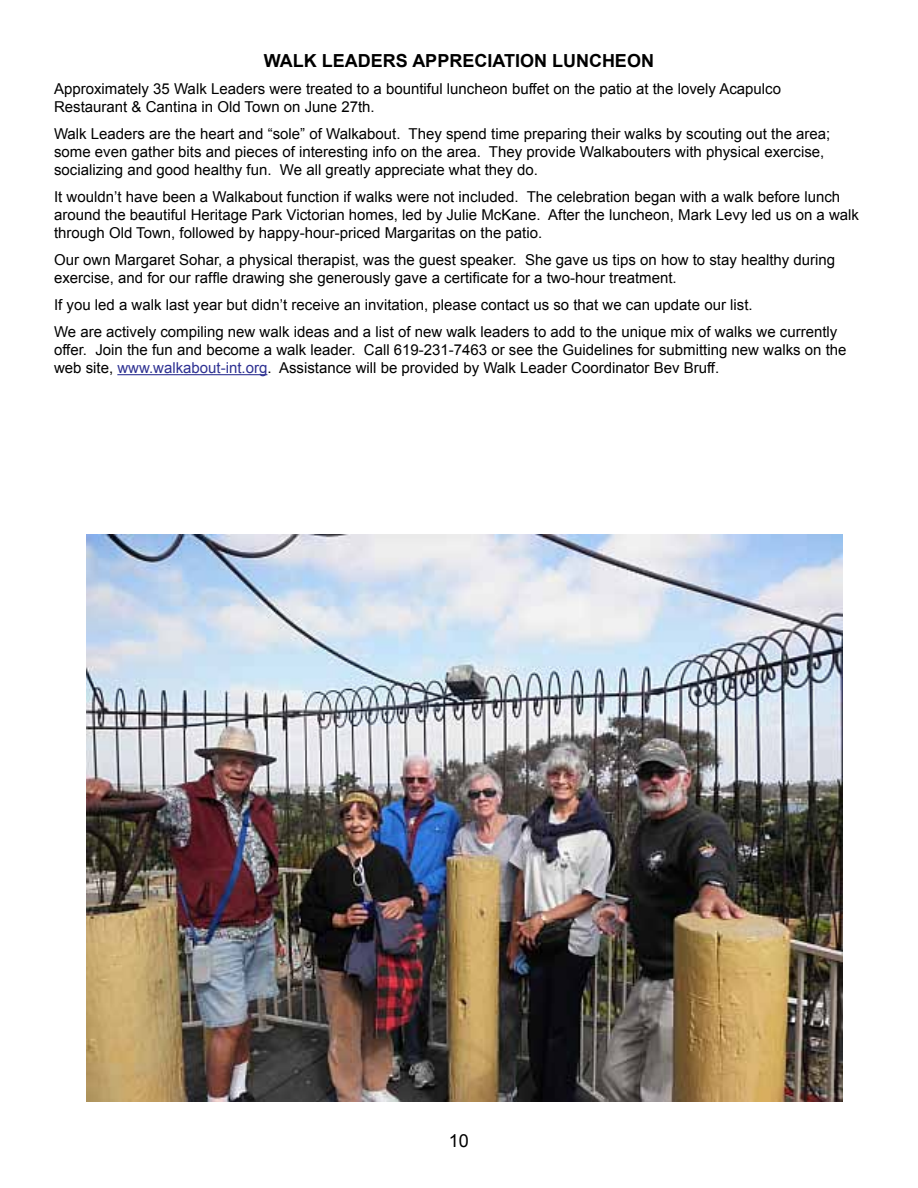
<style>
.page{position:relative;width:918px;height:1188px;background:#fff}
.page>*{position:absolute;margin:0;border:0;box-sizing:border-box;transform-origin:0 0}
.t1{font:700 18px "Arial";color:#000}
.t2{font:18px "Arial";color:#000}
.t3{font:15px/18px "Arial";color:#000}
.s1{color:#2e3192}
</style>
<div class="page">
<hr style="left:117px;top:374px;width:150px;height:1px;background:#2e3192">
<img style="left:86px;top:534px;width:756px;height:567px">
<p class="t1" style="left:264px;top:49px;width:392px">WALK LEADERS APPRECIATION LUNCHEON</p>
<p class="t3" style="left:54px;top:80px;width:729px">Approximately 35 Walk Leaders were treated to a bountiful luncheon buffet on the patio at the lovely Acapulco<br>Restaurant &amp; Cantina in Old Town on June 27th.</p>
<p class="t3" style="left:54px;top:125px;width:778px">Walk Leaders are the heart and “sole” of Walkabout. They spend time preparing their walks by scouting out the area; some even gather bits and pieces of interesting info on the area. They provide Walkabouters with physical exercise, socializing and good healthy fun. We all greatly appreciate what they do.</p>
<p class="t3" style="left:54px;top:188px;width:807px">It wouldn’t have been a Walkabout function if walks were not included. The celebration began with a walk before lunch around the beautiful Heritage Park Victorian homes, led by Julie McKane. After the luncheon, Mark Levy led us on a walk through Old Town, followed by happy-hour-priced Margaritas on the patio.</p>
<p class="t3" style="left:54px;top:251px;width:783px">Our own Margaret Sohar, a physical therapist, was the guest speaker. She gave us tips on how to stay healthy during exercise, and for our raffle drawing she generously gave a certificate for a two-hour treatment.</p>
<p class="t3" style="left:54px;top:291px;width:785px;line-height:27px">If you led a walk last year but didn’t receive an invitation, please contact us so that we can update our list.<br>We are actively compiling new walk ideas and a list of new walk leaders to add to the unique mix of walks we currently</p>
<p class="t3" style="left:54px;top:341px;width:794px">offer. Join the fun and become a walk leader. Call 619-231-7463 or see the Guidelines for submitting new walks on the web site, <span class="s1">www.walkabout-int.org</span>. Assistance will be provided by Walk Leader Coordinator Bev Bruff.</p>
<p class="t2" style="left:449px;top:1129px;width:22px">10</p>
</div>
